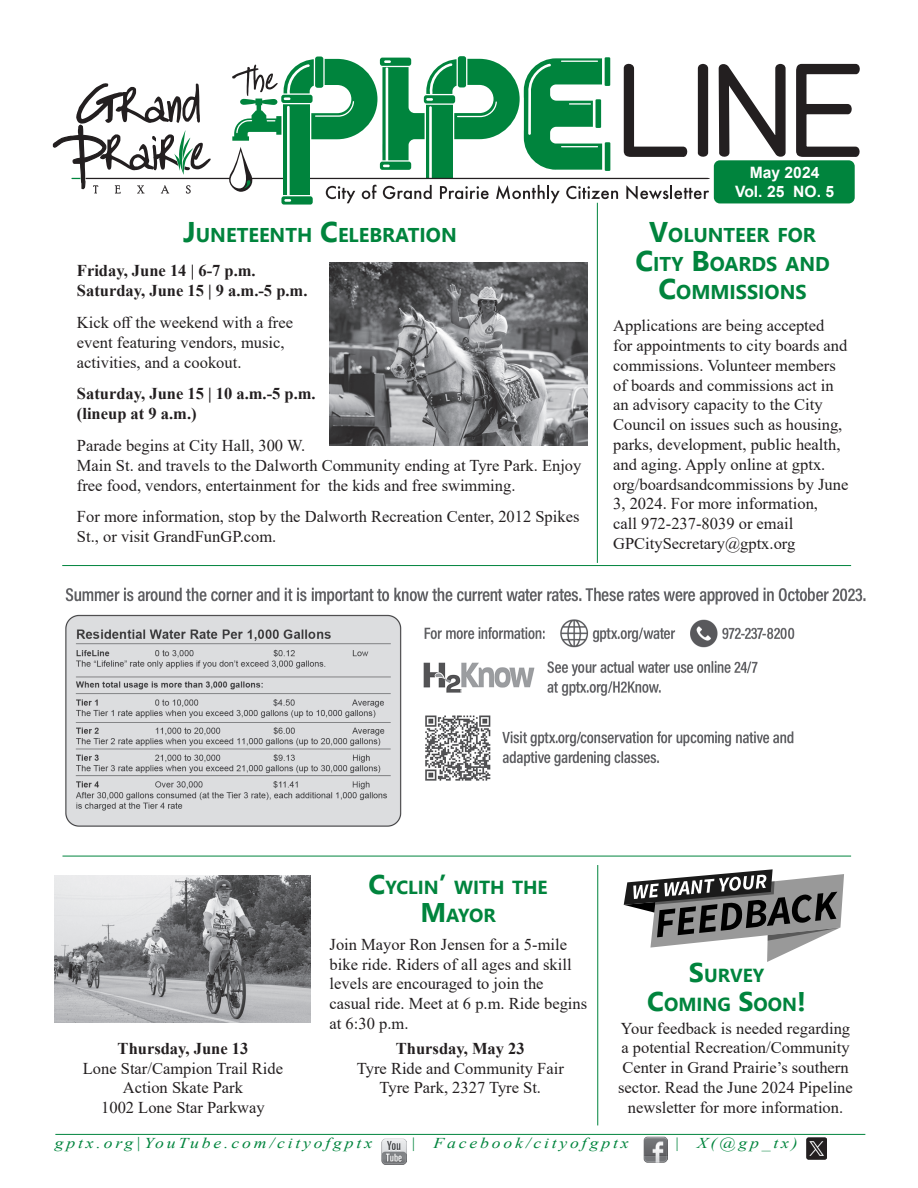
<style>
.page{position:relative;width:918px;height:1188px;background:#fff}
.page>*{position:absolute;margin:0;border:0;box-sizing:border-box;transform-origin:0 0}
.Subhead_2{font:700 19.95px/28.5px "Nirmala UI";color:#00843d;text-align:center}
.Subhead_2-2{font:700 18.9px/28.5px "Nirmala UI";color:#00843d;text-align:center}
.t1{font:16.5px/19.8px "Times New Roman";color:#231f20}
.t2{font:700 16.5px "Times New Roman";color:#231f20}
.t3{font:700 15.6px/18.8px "Arial";color:#fff;text-align:center}
.t4{font:italic 15px "Times New Roman";letter-spacing:.16em;color:#00843d;scale:1.18 1}
.s1{font-size:28.5px}
.s2{font-size:27px}
.s3{font-size:15.75px}
</style>
<div class="page">
<hr style="left:597px;top:203px;width:1px;height:360px;background:#00843d">
<hr style="left:597px;top:865px;width:1px;height:260px;background:#00843d">
<hr style="left:62px;top:565px;width:789px;height:1px;background:#00843d">
<hr style="left:62px;top:856px;width:789px;height:1px;background:#00843d">
<img style="left:382px;top:1139px;width:24px;height:26px">
<img style="left:643px;top:1136px;width:25px;height:26px">
<hr style="left:55px;top:1134px;width:810px;height:1px;background:#00843d">
<div style="left:714px;top:160px;width:141px;height:43px;background:#00843d;border-radius:6px"></div>
<svg style="left:718px;top:63px;width:68px;height:94px"></svg>
<svg style="left:796px;top:63px;width:64px;height:94px"></svg>
<svg style="left:53px;top:56px;width:657px;height:150px"></svg>
<img style="left:806px;top:1137px;width:21px;height:23px">
<img style="left:330px;top:262px;width:257px;height:184px">
<img style="left:55px;top:875px;width:255px;height:148px">
<img style="left:65px;top:587px;width:801px;height:240px">
<svg style="left:624px;top:869px;width:220px;height:93px"></svg>
<p class="Subhead_2" style="left:183px;top:220px;width:275px"><span class="s1">J</span>UNETEENTH <span class="s1">C</span>ELEBRATION</p>
<p class="t2" style="left:77px;top:259px;width:180px">Friday, June 14 | 6-7 p.m.</p>
<p class="t2" style="left:77px;top:279px;width:232px">Saturday, June 15 | 9 a.m.-5 p.m.</p>
<p class="t1" style="left:77px;top:312px;width:218px">Kick off the weekend with a free event featuring vendors, music, activities, and a cookout.</p>
<p class="t2" style="left:77px;top:382px;width:240px">Saturday, June 15 | 10 a.m.-5 p.m.</p>
<p class="t2" style="left:77px;top:402px;width:121px">(lineup at 9 a.m.)</p>
<p class="t1" style="left:77px;top:435px;width:506px">Parade begins at City Hall, 300 W.<br>Main St. and travels to the Dalworth Community ending at Tyre Park. Enjoy free food, vendors, entertainment for the kids and free swimming.</p>
<p class="t1" style="left:77px;top:506px;width:504px">For more information, stop by the Dalworth Recreation Center, 2012 Spikes<br>St., or visit GrandFunGP.com.</p>
<p class="t3" style="left:735px;top:164px;width:100px">May 2024<br>Vol. 25 NO. 5</p>
<p class="Subhead_2" style="left:635px;top:220px;width:196px"><span class="s1">V</span>OLUNTEER FOR<br><span class="s1">C</span>ITY <span class="s1">B</span>OARDS AND<br><span class="s1">C</span>OMM ISSIONS</p>
<p class="t1" style="left:613px;top:315px;width:237px">Applications are being accepted<br>for appointments to city boards and commissions. Volunteer members of boards and commissions act in an advisory capacity to the City<br>Council on issues such as housing, parks, development, public health, and aging. Apply online at gptx. org/boardsandcommissions by June<br>3, 2024. For more information,<br>call 972-237-8039 or email<br>GPCitySecretary@gptx.org</p>
<p class="t2" style="left:118px;top:1036px;width:132px">Thursday, June 13</p>
<p class="t1" style="left:83px;top:1058px;width:202px">Lone Star/Campion Trail Ride</p>
<p class="t1" style="left:101px;top:1077px;width:165px;text-align:center">Action Skate Park<br>1002 Lone Star Parkway</p>
<p class="Subhead_2-2" style="left:369px;top:872px;width:181px"><span class="s2">C</span>YCLIN<span class="s2">’</span> WITH THE<br><span class="s2">M</span>AYOR</p>
<p class="t1" style="left:330px;top:934px;width:259px">Join Mayor Ron Jensen for a 5-mile bike ride. Riders of all ages and skill levels are encouraged to join the casual ride. Meet at 6 p.m. Ride begins at 6:30 p.m.</p>
<p class="t2" style="left:396px;top:1036px;width:130px">Thursday, May 23</p>
<p class="t1" style="left:357px;top:1058px;width:208px">Tyre Ride and Community Fair</p>
<p class="t1" style="left:380px;top:1077px;width:163px">Tyre Park, 2327 Tyre St.</p>
<p class="Subhead_2-2" style="left:647px;top:960px;width:160px"><span class="s2">S</span>URVEY<br><span class="s2">C</span>OMING <span class="s2">S</span>OON<span class="s2">!</span></p>
<p class="t1" style="left:618px;top:1018px;width:236px;text-align:center">Your feedback is needed regarding a potential Recreation/Community Center in Grand Prairie’s southern sector. Read the June 2024 Pipeline newsletter for more information.</p>
<p class="t4" style="left:55px;top:1133px;width:271px">gptx.org<span class="s3">|</span>YouTube.com/cityofgptx</p>
<p class="t4" style="left:411px;top:1133px;width:186px">| Facebook/cityofgptx</p>
<p class="t4" style="left:675px;top:1133px;width:106px">| X(@gp_tx)</p>
</div>
